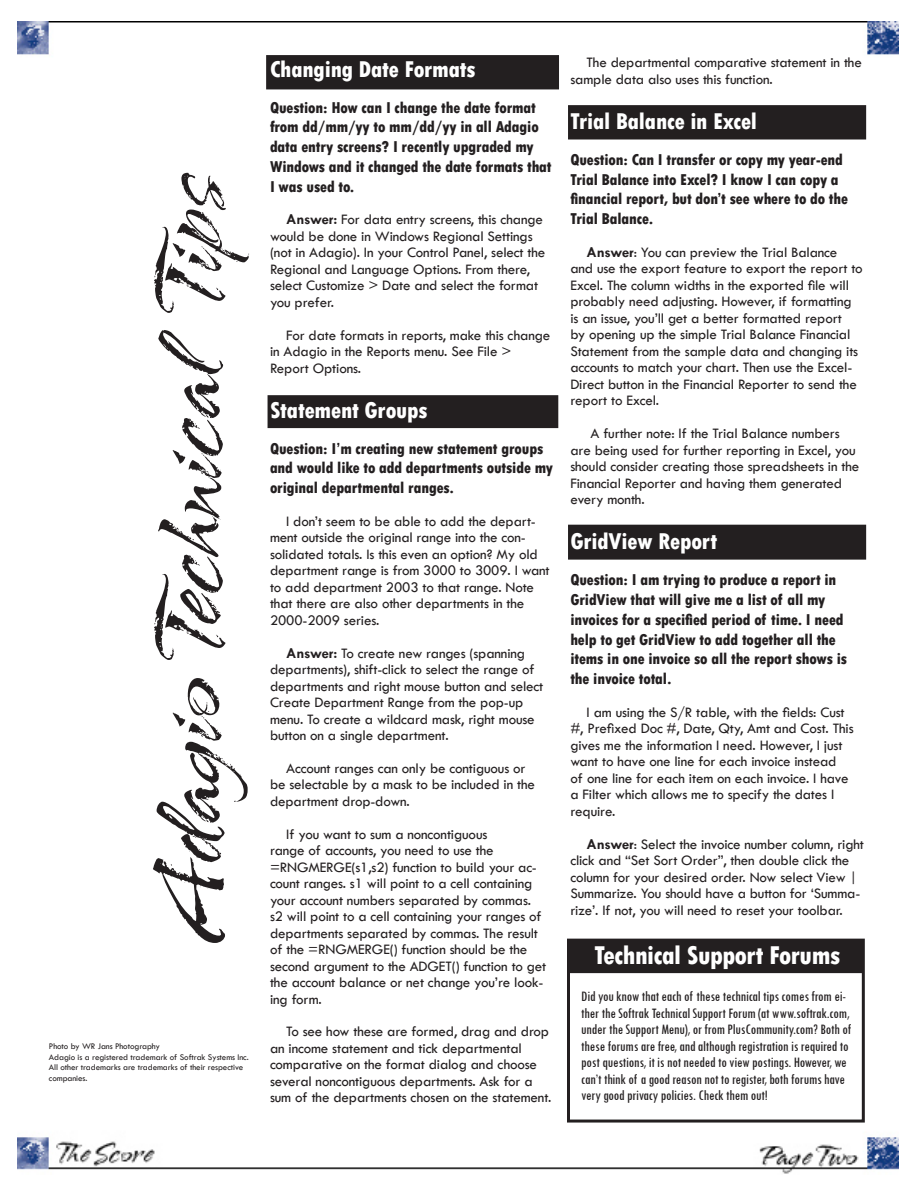
<style>
.page{position:relative;width:918px;height:1188px;background:#fff}
.page>*{position:absolute;margin:0;border:0;box-sizing:border-box;transform-origin:0 0}
.t1{font:108px "Arid ITCTT";letter-spacing:-.02em;color:#231f20}
.lead_in{font:800 condensed 27px "Tw Cen";letter-spacing:-.02em;color:#fff}
.tips_heading{font:800 condensed 24px "Tw Cen";letter-spacing:-.01em;color:#fff}
.lead_in-2{font:800 condensed 16.5px/19.8px "Tw Cen";letter-spacing:-.01em;color:#231f20}
.body{font:15px/16.5px "Tw Cen";letter-spacing:-.01em;color:#231f20}
.fact{font:condensed 15px/16.5px "Tw Cen";letter-spacing:-.01em;color:#231f20}
.body-2{font:9px/10.8px "Tw Cen";letter-spacing:-.01em;color:#231f20}
.s1{font-weight:700}
</style>
<div class="page">
<img style="left:18px;top:21px;width:881px;height:1153px">
<div style="left:569px;top:106px;width:296px;height:33px;background:#231f20"></div>
<div style="left:568px;top:105px;width:298px;height:35px;border:2px solid #231f20"></div>
<div style="left:267px;top:56px;width:291px;height:33px;background:#231f20"></div>
<div style="left:266px;top:55px;width:293px;height:34px;border:2px solid #231f20"></div>
<div style="left:568px;top:941px;width:294px;height:31px;background:#231f20"></div>
<div style="left:567px;top:940px;width:295px;height:33px;border:2px solid #231f20"></div>
<div style="left:567px;top:939px;width:298px;height:184px;border:3px solid #231f20"></div>
<div style="left:268px;top:396px;width:290px;height:31px;background:#231f20"></div>
<div style="left:268px;top:395px;width:290px;height:33px;border:2px solid #231f20"></div>
<div style="left:569px;top:525px;width:296px;height:34px;background:#231f20"></div>
<div style="left:568px;top:525px;width:298px;height:35px;border:2px solid #231f20"></div>
<p class="t1" style="left:131px;top:941px;width:771px;rotate:-90deg">Adagio Technical Tips</p>
<p class="body-2" style="left:49px;top:1040px;width:201px">Photo by WR Jans Photography<br>Adagio is a registered trademark of Softrak Systems Inc.<br>All other trademarks are trademarks of their respective companies.</p>
<p class="tips_heading" style="left:270px;top:55px;width:207px">Changing Date Formats</p>
<p class="lead_in-2" style="left:270px;top:97px;width:283px">Question: How can I change the date format from dd/mm/yy to mm/dd/yy in all Adagio data entry screens? I recently upgraded my Windows and it changed the date formats that I was used to.</p>
<p class="body" style="left:270px;top:211px;width:277px;text-indent:16px"><span class="s1">Answer:</span> For data entry screens, this change would be done in Windows Regional Settings (not in Adagio). In your Control Panel, select the Regional and Language Options. From there, select Customize &gt; Date and select the format you prefer.</p>
<p class="body" style="left:270px;top:327px;width:282px;text-indent:16px">For date formats in reports, make this change in Adagio in the Reports menu. See File &gt;<br>Report Options.</p>
<p class="tips_heading" style="left:270px;top:396px;width:159px">Statement Groups</p>
<p class="lead_in-2" style="left:270px;top:438px;width:285px">Question: I’m creating new statement groups and would like to add departments outside my original departmental ranges.</p>
<p class="body" style="left:270px;top:513px;width:281px;text-indent:16px">I don’t seem to be able to add the depart&shy;ment outside the original range into the con&shy;solidated totals. Is this even an option? My old department range is from 3000 to 3009. I want to add department 2003 to that range. Note that there are also other departments in the 2000-2009 series.</p>
<p class="body" style="left:270px;top:645px;width:275px;text-indent:16px"><span class="s1">Answer:</span> To create new ranges (spanning departments), shift-click to select the range of departments and right mouse button and select Create Department Range from the pop-up menu. To create a wildcard mask, right mouse button on a single department.</p>
<p class="body" style="left:270px;top:760px;width:266px;text-indent:16px">Account ranges can only be contiguous or be selectable by a mask to be included in the department drop-down.</p>
<p class="body" style="left:270px;top:825px;width:278px;text-indent:16px">If you want to sum a noncontiguous<br>range of accounts, you need to use the =RNGMERGE(s1,s2) function to build your ac&shy;count ranges. s1 will point to a cell containing your account numbers separated by commas. s2 will point to a cell containing your ranges of departments separated by commas. The result of the =RNGMERGE() function should be the second argument to the ADGET() function to get the account balance or net change you’re look&shy;ing form.</p>
<p class="body" style="left:270px;top:1023px;width:283px;text-indent:16px">To see how these are formed, drag and drop an income statement and tick departmental comparative on the format dialog and choose several noncontiguous departments. Ask for a sum of the departments chosen on the statement.</p>
<p class="body" style="left:570px;top:54px;width:293px;text-indent:16px">The departmental comparative statement in the sample data also uses this function.</p>
<p class="tips_heading" style="left:570px;top:107px;width:188px">Trial Balance in Excel</p>
<p class="lead_in-2" style="left:570px;top:150px;width:279px">Question: Can I transfer or copy my year-end Trial Balance into Excel? I know I can copy a financial report, but don’t see where to do the Trial Balance.</p>
<p class="body" style="left:570px;top:244px;width:294px;text-indent:16px"><span class="s1">Answer</span>: You can preview the Trial Balance and use the export feature to export the report to Excel. The column widths in the exported file will probably need adjusting. However, if formatting is an issue, you’ll get a better formatted report<br>by opening up the simple Trial Balance Financial Statement from the sample data and changing its accounts to match your chart. Then use the Excel-Direct button in the Financial Reporter to send the report to Excel.</p>
<p class="body" style="left:570px;top:425px;width:290px;text-indent:20px">A further note: If the Trial Balance numbers are being used for further reporting in Excel, you should consider creating those spreadsheets in the Financial Reporter and having them generated every month.</p>
<p class="tips_heading" style="left:570px;top:527px;width:149px">GridView Report</p>
<p class="lead_in-2" style="left:570px;top:570px;width:278px">Question: I am trying to produce a report in GridView that will give me a list of all my invoices for a specified period of time. I need help to get GridView to add together all the items in one invoice so all the report shows is the invoice total.</p>
<p class="body" style="left:570px;top:704px;width:285px;text-indent:16px">I am using the S/R table, with the fields: Cust #, Prefixed Doc #, Date, Qty, Amt and Cost. This gives me the information I need. However, I just want to have one line for each invoice instead<br>of one line for each item on each invoice. I have a Filter which allows me to specify the dates I require.</p>
<p class="body" style="left:570px;top:836px;width:295px;text-indent:16px"><span class="s1">Answer</span>: Select the invoice number column, right click and “Set Sort Order”, then double click the column for your desired order. Now select View | Summarize. You should have a button for ‘Summa&shy;rize’. If not, you will need to reset your toolbar.</p>
<p class="lead_in" style="left:594px;top:939px;width:247px">Technical Support Forums</p>
<p class="fact" style="left:581px;top:988px;width:271px">Did you know that each of these technical tips comes from ei&shy;ther the Softrak Technical Support Forum (at www.softrak.com, under the Support Menu), or from PlusCommunity.com? Both of these forums are free, and although registration is required to post questions, it is not needed to view postings. However, we can’t think of a good reason not to register, both forums have very good privacy policies. Check them out!</p>
</div>
